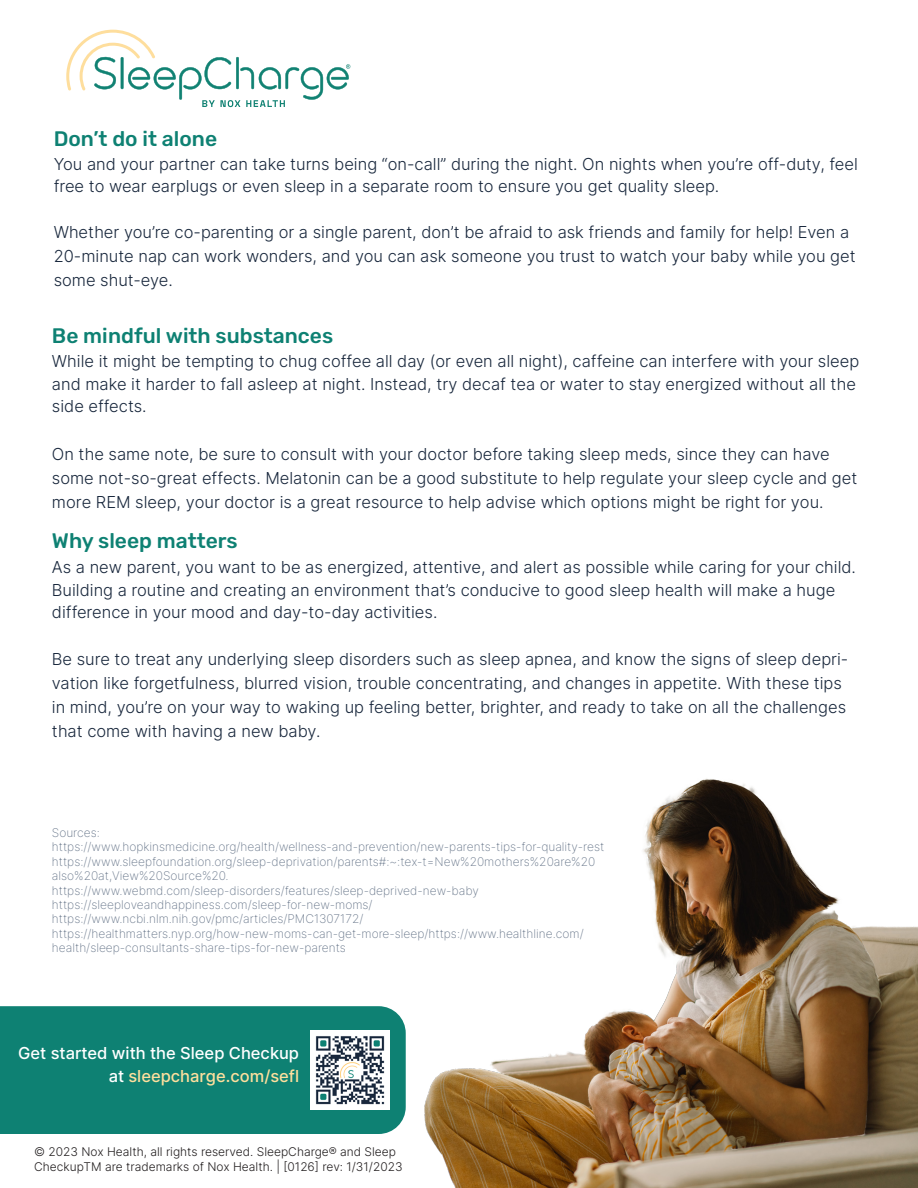
<style>
.page{position:relative;width:918px;height:1188px;background:#fff}
.page>*{position:absolute;margin:0;border:0;box-sizing:border-box;transform-origin:0 0}
.Rubix-bodycopy_Navy_11_15{font:500 21px "Rubik";color:#0e8173}
.Rubix-bodycopy_Navy_11_15-2{font:300 16.5px/24px "Inter";color:#18273c}
.t1{font:500 16.5px/22.5px "Inter";color:#fff;text-align:right}
.t2{font:200 12px/14.4px "Inter";color:#667589}
.t3{font:300 12px/14.4px "Inter";color:#231f20}
.s1{color:#ffdf9d}
</style>
<div class="page">
<div style="left:0;top:1006px;width:406px;height:128px;background:#0e8173"></div>
<img style="left:311px;top:1031px;width:78px;height:78px">
<img style="left:424px;top:779px;width:494px;height:409px">
<svg style="left:66px;top:30px;width:284px;height:77px"></svg>
<p class="Rubix-bodycopy_Navy_11_15" style="left:54px;top:127px;width:165px">Don’t do it alone</p>
<p class="Rubix-bodycopy_Navy_11_15-2" style="left:54px;top:153px;width:806px;line-height:21.8px">You and your partner can take turns being “on-call” during the night. On nights when you’re off-duty, feel free to wear earplugs or even sleep in a separate room to ensure you get quality sleep.</p>
<p class="Rubix-bodycopy_Navy_11_15-2" style="left:54px;top:220px;width:803px">Whether you’re co-parenting or a single parent, don’t be afraid to ask friends and family for help! Even a<br>20-minute nap can work wonders, and you can ask someone you trust to watch your baby while you get some shut-eye.</p>
<p class="Rubix-bodycopy_Navy_11_15" style="left:52px;top:324px;width:283px">Be mindful with substances</p>
<p class="Rubix-bodycopy_Navy_11_15-2" style="left:52px;top:350px;width:809px;line-height:22.5px">While it might be tempting to chug coffee all day (or even all night), caffeine can interfere with your sleep and make it harder to fall asleep at night. Instead, try decaf tea or water to stay energized without all the side effects.</p>
<p class="Rubix-bodycopy_Navy_11_15-2" style="left:52px;top:441px;width:807px">On the same note, be sure to consult with your doctor before taking sleep meds, since they can have some not-so-great effects. Melatonin can be a good substitute to help regulate your sleep cycle and get more REM sleep, your doctor is a great resource to help advise which options might be right for you.</p>
<p class="Rubix-bodycopy_Navy_11_15" style="left:52px;top:529px;width:187px">Why sleep matters</p>
<p class="Rubix-bodycopy_Navy_11_15-2" style="left:52px;top:556px;width:806px;line-height:22.5px">As a new parent, you want to be as energized, attentive, and alert as possible while caring for your child.<br>Building a routine and creating an environment that’s conducive to good sleep health will make a huge difference in your mood and day-to-day activities.</p>
<p class="Rubix-bodycopy_Navy_11_15-2" style="left:52px;top:647px;width:798px">Be sure to treat any underlying sleep disorders such as sleep apnea, and know the signs of sleep depri&shy;vation like forgetfulness, blurred vision, trouble concentrating, and changes in appetite. With these tips in mind, you’re on your way to waking up feeling better, brighter, and ready to take on all the challenges that come with having a new baby.</p>
<p class="t2" style="left:52px;top:825px;width:49px">Sources:</p>
<p class="t2" style="left:52px;top:839px;width:554px">https://www.hopkinsmedicine.org/health/wellness-and-prevention/new-parents-tips-for-quality-rest</p>
<p class="t2" style="left:52px;top:854px;width:545px">https://www.sleepfoundation.org/sleep-deprivation/parents#:~:tex-t=New%20mothers%20are%20 also%20at,View%20Source%20.</p>
<p class="t2" style="left:52px;top:883px;width:428px">https://www.webmd.com/sleep-disorders/features/sleep-deprived-new-baby</p>
<p class="t2" style="left:52px;top:897px;width:322px">https://sleeploveandhappiness.com/sleep-for-new-moms/</p>
<p class="t2" style="left:52px;top:911px;width:313px">https://www.ncbi.nlm.nih.gov/pmc/articles/PMC1307172/</p>
<p class="t2" style="left:52px;top:926px;width:533px">https://healthmatters.nyp.org/how-new-moms-can-get-more-sleep/https://www.healthline.com/ health/sleep-consultants-share-tips-for-new-parents</p>
<p class="t1" style="left:18px;top:1041px;width:283px">Get started with the Sleep Checkup at <span class="s1">sleepcharge.com/sefl</span></p>
<p class="t3" style="left:34px;top:1144px;width:370px">© 2023 Nox Health, all rights reserved. SleepCharge® and Sleep<br>CheckupTM are trademarks of Nox Health. | [0126] rev: 1/31/2023</p>
</div>
